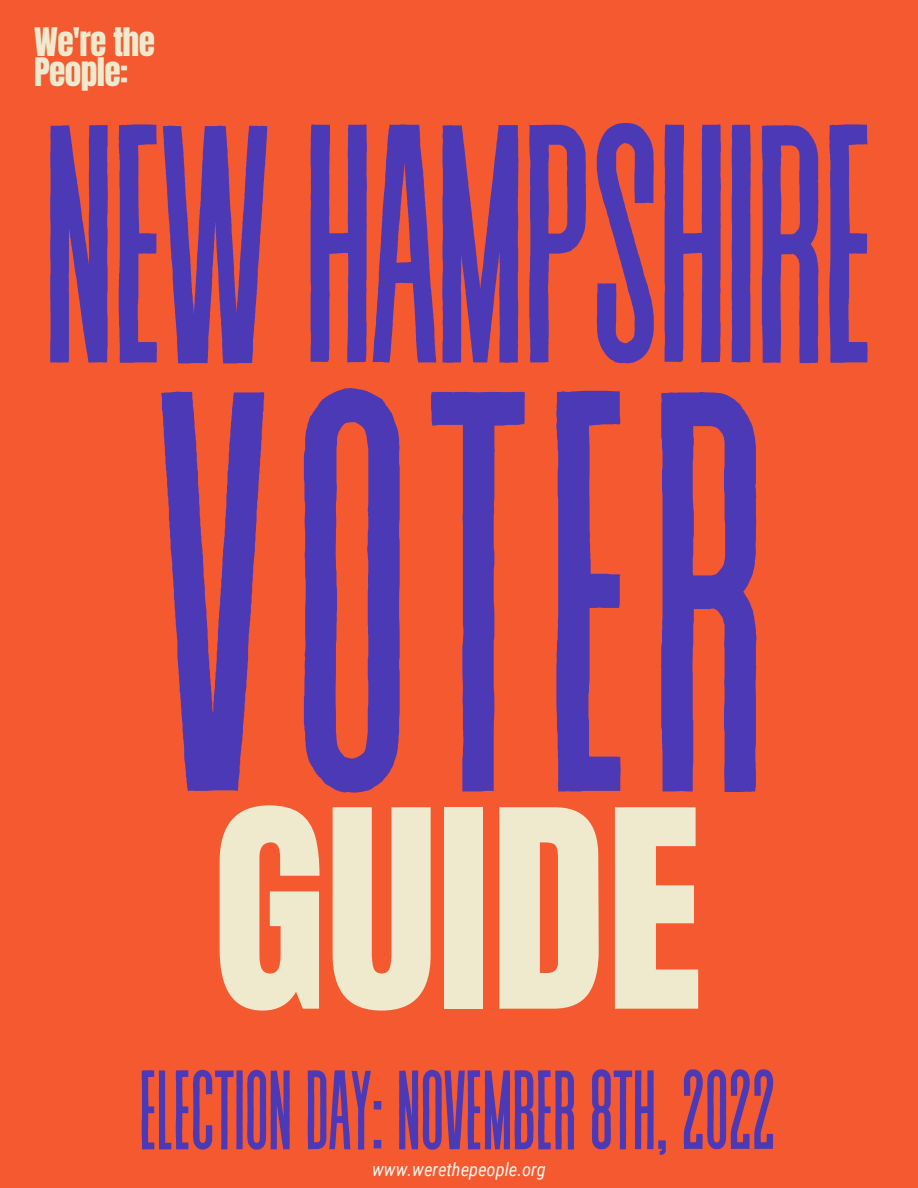
<style>
.page{position:relative;width:918px;height:1188px;background:#f4592f}
.page>*{position:absolute;margin:0;border:0;box-sizing:border-box;transform-origin:0 0}
.t1{font:570px "Revive 80 Tall";color:#4b39b5}
.t2{font:339px "Revive 80 Tall";letter-spacing:-.04em;color:#4b39b5}
.t3{font:234.45px "Anton";color:#efe9ce}
.t4{font:112.5px "Revive 80 Tall";letter-spacing:-.03em;color:#4b39b5}
.t5{font:33.45px/29.2px "Anton";letter-spacing:-.02em;color:#efe9ce}
.t6{font:italic 18.45px "Roboto Condensed";color:#f5f5ef}
</style>
<div class="page">
<p class="t5" style="left:34px;top:28px;width:122px">We're the<br>People:</p>
<h2 class="t2" style="left:38px;top:71px;width:843px">NEWHAMPSHIRE</h2>
<h1 class="t1" style="left:142px;top:301px;width:636px">VOTER</h1>
<h3 class="t3" style="left:212px;top:742px;width:492px">GUIDE</h3>
<p class="t4" style="left:138px;top:1053px;width:641px">ELECTIONDAY:NOVEMBER8TH,2022</p>
<p class="t6" style="left:372px;top:1159px;width:175px">www.werethepeople.org</p>
</div>
